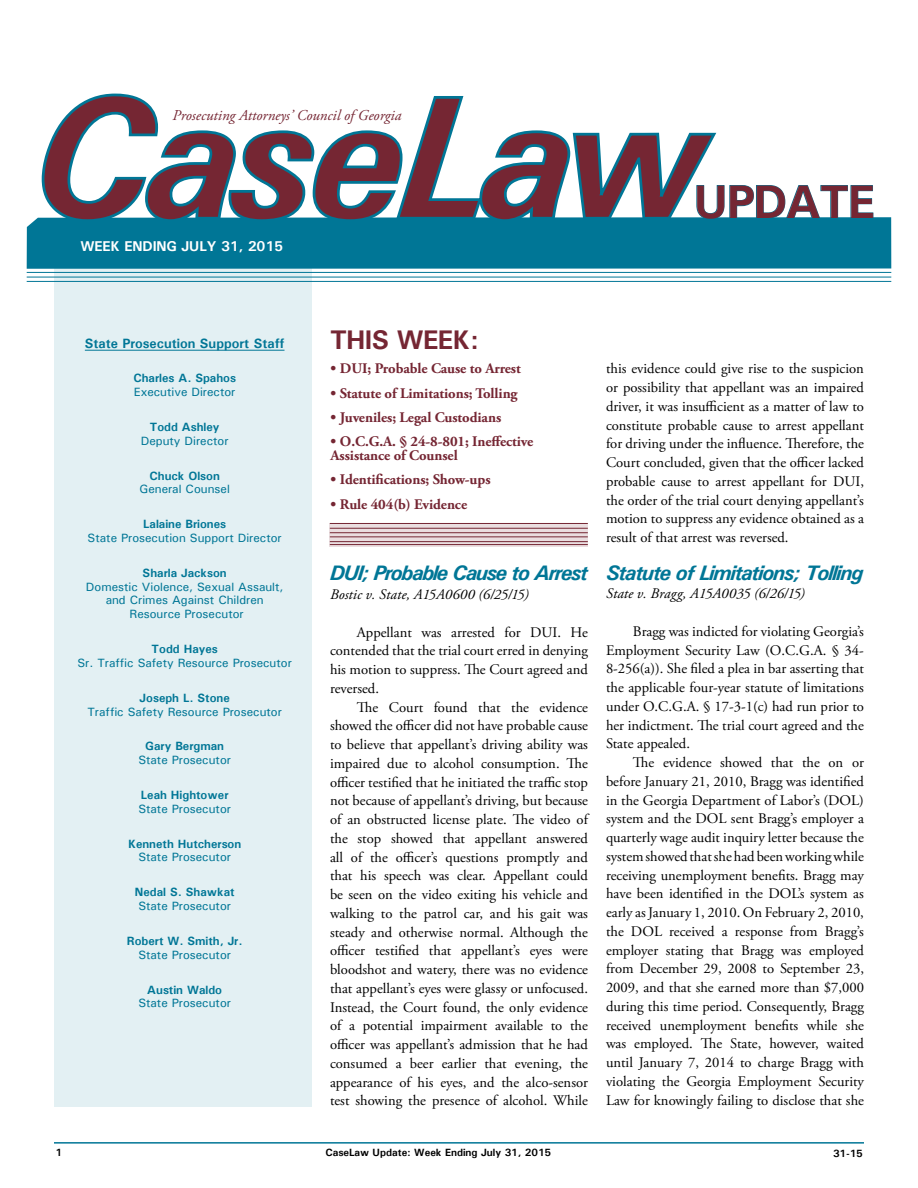
<style>
.page{position:relative;width:918px;height:1188px;background:#fff}
.page>*{position:absolute;margin:0;border:0;box-sizing:border-box;transform-origin:0 0}
.t1{font:700 47.1px "Univers";letter-spacing:-.025em;color:#752633}
.t2{font:700 27px "Univers";letter-spacing:-.025em;color:#752633}
.t3{font:italic 700 21px "Univers";letter-spacing:-.05em;color:#007696}
.t4{font:italic 15px "Adobe Garamond Pro";color:#752633}
.t5{font:14.7px/18.8px "Adobe Garamond Pro";color:#000;text-align:justify}
.t6{font:700 14.7px/13.5px "Adobe Garamond Pro";letter-spacing:-.005em;color:#752633}
.t7{font:italic 14.7px "Adobe Garamond Pro";letter-spacing:.01em;color:#000}
.t8{font:700 14.25px "Univers";letter-spacing:-.01em;color:#fff}
.t9{font:700 13.5px "Univers";color:#007696}
.t10{font:500 12px/13.8px "Univers";color:#007696;text-align:center}
.t11{font:700 12px "Univers";color:#007696}
.t12{font:700 10.5px "Univers";color:#000}
</style>
<div class="page">
<hr style="left:54px;top:1142px;width:810px;height:2px;background:#007696">
<div style="left:54px;top:228px;width:258px;height:879px;background:#e3f0f3"></div>
<hr style="left:85px;top:350px;width:200px;height:1px;background:#007696">
<div style="left:27px;top:217px;width:864px;height:52px;background:#007696"></div>
<hr style="left:27px;top:272px;width:864px;height:1px;background:#007696">
<hr style="left:27px;top:277px;width:864px;height:1px;background:#007696">
<svg style="left:330px;top:524px;width:258px;height:22px;background:#e2d2d5"></svg>
<hr style="left:330px;top:523px;width:258px;height:1px;background:#752633">
<hr style="left:330px;top:536px;width:258px;height:1px;background:#752633">
<hr style="left:330px;top:541px;width:258px;height:1px;background:#752633">
<hr style="left:330px;top:544px;width:258px;height:1px;background:#752633">
<hr style="left:330px;top:528px;width:258px;height:1px;background:#752633">
<hr style="left:330px;top:532px;width:258px;height:1px;background:#752633">
<svg style="left:719px;top:185px;width:155px;height:35px"></svg>
<hr style="left:27px;top:281px;width:864px;height:1px;background:#007696">
<svg style="left:40px;top:93px;width:679px;height:130px"></svg>
<p class="t4" style="left:172px;top:107px;width:230px">Prosecuting Attorneys’ Council of Georgia</p>
<p class="t8" style="left:80px;top:237px;width:204px">WEEK ENDING JULY 31, 2015</p>
<h1 class="t1" style="left:694px;top:172px;width:182px">UPDATE</h1>
<p class="t9" style="left:85px;top:334px;width:201px">State Prosecution Support Staff</p>
<p class="t11" style="left:133px;top:371px;width:104px">Charles A. Spahos</p>
<p class="t10" style="left:134px;top:385px;width:103px">Executive Director</p>
<p class="t11" style="left:150px;top:419px;width:71px">Todd Ashley</p>
<p class="t10" style="left:141px;top:434px;width:89px">Deputy Director</p>
<p class="t11" style="left:149px;top:468px;width:72px">Chuck Olson</p>
<p class="t10" style="left:140px;top:482px;width:92px">General Counsel</p>
<p class="t11" style="left:143px;top:517px;width:85px">Lalaine Briones</p>
<p class="t10" style="left:88px;top:531px;width:196px">State Prosecution Support Director</p>
<p class="t11" style="left:143px;top:565px;width:86px">Sharla Jackson</p>
<p class="t10" style="left:86px;top:579px;width:199px">Domestic Violence, Sexual Assault, and Crimes Against Children<br>Resource Prosecutor</p>
<p class="t11" style="left:152px;top:641px;width:68px">Todd Hayes</p>
<p class="t10" style="left:77px;top:656px;width:216px">Sr. Traffic Safety Resource Prosecutor</p>
<p class="t11" style="left:140px;top:690px;width:92px">Joseph L. Stone</p>
<p class="t10" style="left:87px;top:704px;width:196px">Traffic Safety Resource Prosecutor</p>
<p class="t11" style="left:145px;top:739px;width:80px">Gary Bergman</p>
<p class="t10" style="left:138px;top:753px;width:94px">State Prosecutor</p>
<p class="t11" style="left:141px;top:787px;width:89px">Leah Hightower</p>
<p class="t10" style="left:138px;top:801px;width:94px">State Prosecutor</p>
<p class="t11" style="left:128px;top:836px;width:115px">Kenneth Hutcherson</p>
<p class="t10" style="left:138px;top:850px;width:94px">State Prosecutor</p>
<p class="t11" style="left:135px;top:885px;width:101px">Nedal S. Shawkat</p>
<p class="t10" style="left:138px;top:899px;width:94px">State Prosecutor</p>
<p class="t11" style="left:127px;top:933px;width:117px">Robert W. Smith, Jr.</p>
<p class="t10" style="left:138px;top:947px;width:94px">State Prosecutor</p>
<p class="t11" style="left:147px;top:982px;width:76px">Austin Waldo</p>
<p class="t10" style="left:138px;top:996px;width:94px">State Prosecutor</p>
<h2 class="t2" style="left:330px;top:323px;width:150px">THIS WEEK:</h2>
<p class="t6" style="left:330px;top:362px;width:192px">• DUI; Probable Cause to Arrest</p>
<p class="t6" style="left:330px;top:387px;width:189px">• Statute of Limitations; Tolling</p>
<p class="t6" style="left:330px;top:411px;width:172px">• Juveniles; Legal Custodians</p>
<p class="t6" style="left:330px;top:435px;width:204px">• O.C.G.A. § 24-8-801; Ineffective<br>Assistance of Counsel</p>
<p class="t6" style="left:330px;top:473px;width:162px">• Identifications; Show-ups</p>
<p class="t6" style="left:330px;top:497px;width:138px">• Rule 404(b) Evidence</p>
<h3 class="t3" style="left:330px;top:560px;width:259px">DUI; Probable Cause to Arrest</h3>
<p class="t7" style="left:330px;top:586px;width:200px">Bostic v. State, A15A0600 (6/25/15)</p>
<p class="t5" style="left:330px;top:623px;width:260px;text-indent:27px">Appellant was arrested for DUI. He contended that the trial court erred in denying his motion to suppress. The Court agreed and reversed.</p>
<p class="t5" style="left:330px;top:698px;width:260px;text-indent:27px">The Court found that the evidence showed the officer did not have probable cause to believe that appellant’s driving ability was impaired due to alcohol consumption. The officer testified that he initiated the traffic stop not because of appellant’s driving, but because of an obstructed license plate. The video of the stop showed that appellant answered all of the officer’s questions promptly and that his speech was clear. Appellant could be seen on the video exiting his vehicle and walking to the patrol car, and his gait was steady and otherwise normal. Although the officer testified that appellant’s eyes were bloodshot and watery, there was no evidence that appellant’s eyes were glassy or unfocused.<br>Instead, the Court found, the only evidence of a potential impairment available to the officer was appellant’s admission that he had consumed a beer earlier that evening, the appearance of his eyes, and the alco-sensor test showing the presence of alcohol. While</p>
<p class="t5" style="left:606px;top:360px;width:260px">this evidence could give rise to the suspicion or possibility that appellant was an impaired driver, it was insufficient as a matter of law to constitute probable cause to arrest appellant for driving under the influence. Therefore, the Court concluded, given that the officer lacked probable cause to arrest appellant for DUI, the order of the trial court denying appellant’s motion to suppress any evidence obtained as a result of that arrest was reversed.</p>
<h3 class="t3" style="left:606px;top:559px;width:259px">Statute of Limitations; Tolling</h3>
<p class="t7" style="left:606px;top:585px;width:200px">State v. Bragg, A15A0035 (6/26/15)</p>
<p class="t5" style="left:606px;top:622px;width:260px;text-indent:27px">Bragg was indicted for violating Georgia’s Employment Security Law (O.C.G.A. § 34- 8-256(a)). She filed a plea in bar asserting that the applicable four-year statute of limitations under O.C.G.A. § 17-3-1(c) had run prior to her indictment. The trial court agreed and the State appealed.</p>
<p class="t5" style="left:606px;top:754px;width:260px;text-indent:27px">The evidence showed that the on or before January 21, 2010, Bragg was identified in the Georgia Department of Labor’s (DOL) system and the DOL sent Bragg’s employer a quarterly wage audit inquiry letter because the system showed that she had been working while receiving unemployment benefits. Bragg may have been identified in the DOL’s system as early as January 1, 2010. On February 2, 2010, the DOL received a response from Bragg’s employer stating that Bragg was employed from December 29, 2008 to September 23, 2009, and that she earned more than $7,000 during this time period. Consequently, Bragg received unemployment benefits while she was employed. The State, however, waited until January 7, 2014 to charge Bragg with violating the Georgia Employment Security Law for knowingly failing to disclose that she</p>
<p class="t12" style="left:56px;top:1146px;width:8px">1</p>
<p class="t12" style="left:326px;top:1146px;width:227px">CaseLaw Update: Week Ending July 31, 2015</p>
<p class="t12" style="left:833px;top:1147px;width:31px">31-15</p>
</div>
